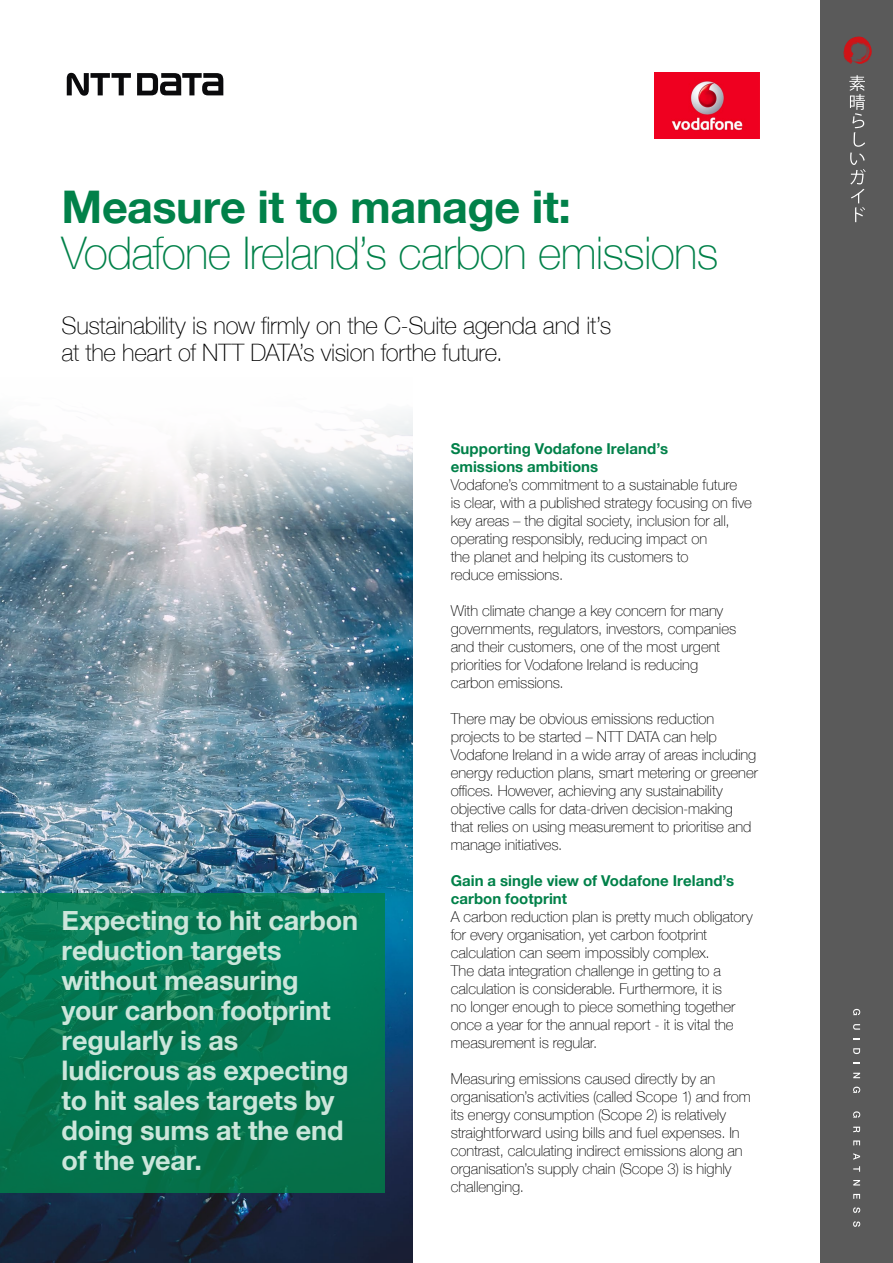
<style>
.page{position:relative;width:893px;height:1263px;background:#fff}
.page>*{position:absolute;margin:0;border:0;box-sizing:border-box;transform-origin:0 0}
.t1{font:100 45px "Helvetica Neue";letter-spacing:-.015em;color:#018149}
.t2{font:700 45px "Helvetica Neue";letter-spacing:-.01em;color:#018149}
.t3{font:700 27px/30px "Helvetica Neue";letter-spacing:-.005em;color:#cce6db}
.t4{font:100 24px/27px "Helvetica Neue";letter-spacing:-.015em;color:#000}
.t5{font:100 15px/18px "Helvetica Neue";letter-spacing:-.005em;color:#000}
.t6{font:700 15px/18px "Helvetica Neue";letter-spacing:.005em;color:#018149}
</style>
<div class="page">
<img style="left:0;top:529px;width:412px;height:734px">
<svg style="left:0;top:354px;width:821px;height:175px"></svg>
<div style="left:821px;top:0;width:72px;height:1263px;background:#5a5a5a"></div>
<svg style="left:849px;top:75px;width:17px;height:147px"></svg>
<svg style="left:843px;top:37px;width:29px;height:27px"></svg>
<svg style="left:853px;top:1009px;width:7px;height:6px"></svg>
<svg style="left:853px;top:1024px;width:7px;height:6px"></svg>
<svg style="left:853px;top:1048px;width:7px;height:6px"></svg>
<svg style="left:853px;top:1073px;width:7px;height:5px"></svg>
<svg style="left:853px;top:1086px;width:7px;height:7px"></svg>
<svg style="left:853px;top:1111px;width:7px;height:7px"></svg>
<svg style="left:853px;top:1127px;width:7px;height:5px"></svg>
<svg style="left:853px;top:1140px;width:7px;height:5px"></svg>
<svg style="left:853px;top:1153px;width:7px;height:7px"></svg>
<svg style="left:853px;top:1166px;width:7px;height:6px"></svg>
<svg style="left:853px;top:1180px;width:7px;height:5px"></svg>
<svg style="left:853px;top:1194px;width:7px;height:5px"></svg>
<svg style="left:853px;top:1207px;width:7px;height:6px"></svg>
<svg style="left:853px;top:1221px;width:7px;height:6px"></svg>
<svg style="left:67px;top:73px;width:156px;height:23px"></svg>
<img style="left:654px;top:72px;width:106px;height:66px">
<svg style="left:0;top:893px;width:385px;height:300px;background:#047651"></svg>
<h1 class="t2" style="left:62px;top:172px;width:511px">Measure it to manage it:</h1>
<h1 class="t1" style="left:62px;top:219px;width:658px">Vodafone Ireland’s carbon emissions</h1>
<h3 class="t4" style="left:62px;top:311px;width:551px">Sustainability is now firmly on the C-Suite agenda and it’s at the heart of NTT DATA’s vision forthe future.</h3>
<h2 class="t3" style="left:62px;top:906px;width:298px">Expecting to hit carbon reduction targets without measuring your carbon footprint regularly is as ludicrous as expecting to hit sales targets by doing sums at the end of the year.</h2>
<p class="t6" style="left:451px;top:440px;width:219px">Supporting Vodafone Ireland’s emissions ambitions</p>
<p class="t5" style="left:451px;top:475px;width:303px">Vodafone’s commitment to a sustainable future<br>is clear, with a published strategy focusing on five key areas – the digital society, inclusion for all, operating responsibly, reducing impact on<br>the planet and helping its customers to<br>reduce emissions.</p>
<p class="t5" style="left:451px;top:601px;width:287px">With climate change a key concern for many governments, regulators, investors, companies and their customers, one of the most urgent priorities for Vodafone Ireland is reducing carbon emissions.</p>
<p class="t5" style="left:451px;top:709px;width:309px">There may be obvious emissions reduction projects to be started – NTT DATA can help Vodafone Ireland in a wide array of areas including energy reduction plans, smart metering or greener offices. However, achieving any sustainability objective calls for data-driven decision-making that relies on using measurement to prioritise and manage initiatives.</p>
<p class="t6" style="left:451px;top:872px;width:285px">Gain a single view of Vodafone Ireland’s carbon footprint</p>
<p class="t5" style="left:451px;top:907px;width:304px">A carbon reduction plan is pretty much obligatory for every organisation, yet carbon footprint calculation can seem impossibly complex.<br>The data integration challenge in getting to a calculation is considerable. Furthermore, it is<br>no longer enough to piece something together once a year for the annual report - it is vital the measurement is regular.</p>
<p class="t5" style="left:451px;top:1069px;width:301px">Measuring emissions caused directly by an organisation’s activities (called Scope 1) and from its energy consumption (Scope 2) is relatively straightforward using bills and fuel expenses. In contrast, calculating indirect emissions along an organisation’s supply chain (Scope 3) is highly challenging.</p>
</div>
